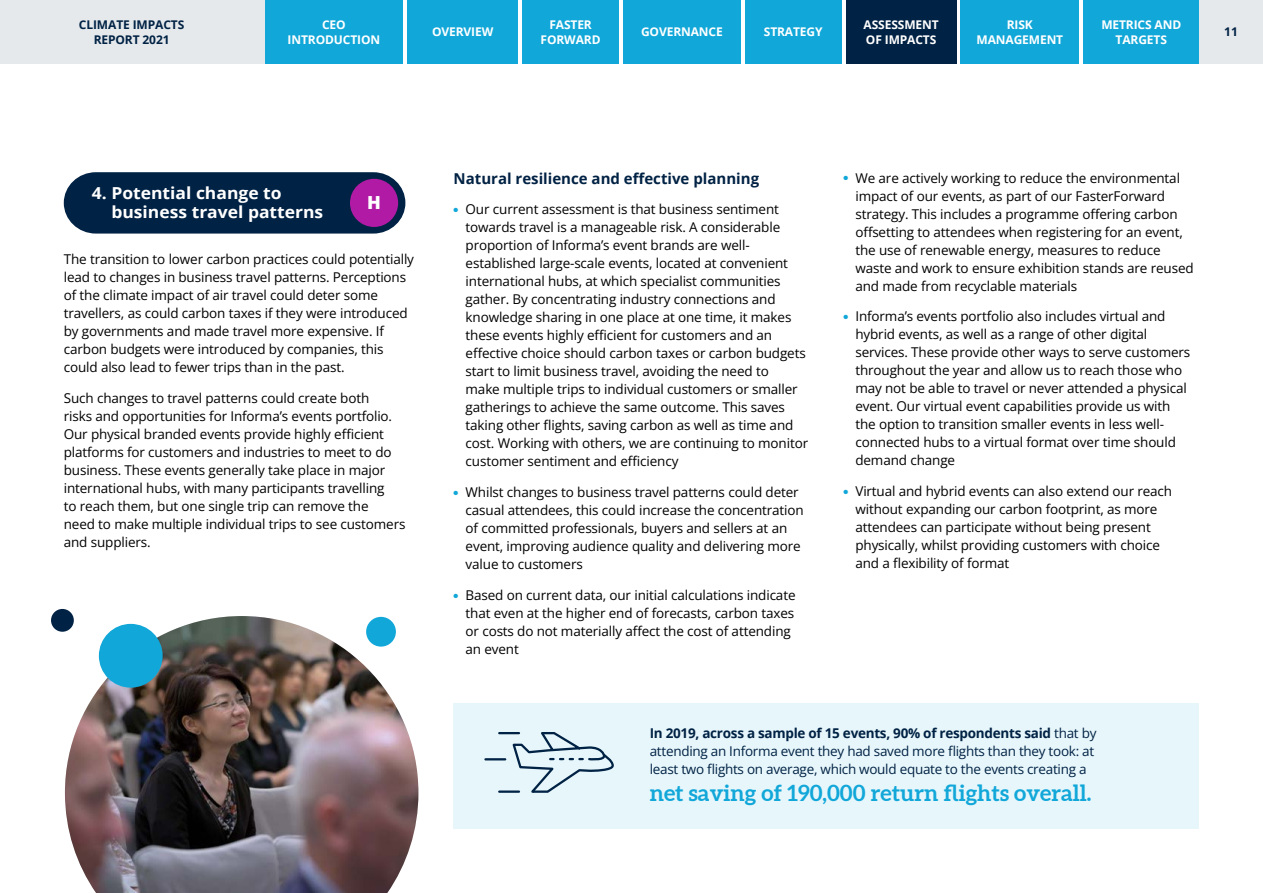
<style>
.page{position:relative;width:1263px;height:893px;background:#fff}
.page>*{position:absolute;margin:0;border:0;box-sizing:border-box;transform-origin:0 0}
.t1{font:700 22.5px "Aleo";color:#11a7d9}
.t2{font:800 18px "Open Sans";color:#fff}
.t3{font:700 16.5px/19.8px "Open Sans";color:#fff;scale:1.06 1}
.t4{font:700 15px "Open Sans";color:#024}
.t5{font:13.5px/18px "Open Sans";letter-spacing:-.01em;color:#000}
.t6{font:13.5px/18px "Open Sans";letter-spacing:-.02em;color:#024}
.t7{font:700 13.5px "Open Sans";letter-spacing:-.02em;color:#024}
.t8{font:700 12px/14.4px "Open Sans";letter-spacing:-.01em;color:#fff;text-align:center}
.t9{font:700 12px/14.4px "Open Sans";letter-spacing:-.01em;color:#024;text-align:center}
.s1{font-weight:400}
</style>
<div class="page">
<div style="left:454px;top:703px;width:745px;height:126px;background:#e7f6fb"></div>
<div style="left:1083px;top:0;width:116px;height:64px;background:#11a7d9"></div>
<div style="left:1199px;top:0;width:64px;height:64px;background:#e6e9ec"></div>
<div style="left:265px;top:0;width:138px;height:64px;background:#11a7d9"></div>
<div style="left:0;top:0;width:265px;height:64px;background:#e6e9ec"></div>
<div style="left:745px;top:0;width:97px;height:64px;background:#11a7d9"></div>
<div style="left:846px;top:0;width:110px;height:64px;background:#024"></div>
<div style="left:623px;top:0;width:117px;height:64px;background:#11a7d9"></div>
<div style="left:407px;top:0;width:111px;height:64px;background:#11a7d9"></div>
<div style="left:961px;top:0;width:118px;height:64px;background:#11a7d9"></div>
<div style="left:522px;top:0;width:97px;height:64px;background:#11a7d9"></div>
<svg style="left:64px;top:172px;width:341px;height:62px;background:#0d2d4e"></svg>
<div style="left:350px;top:179px;width:48px;height:48px;background:#b01aa4;border-radius:50%"></div>
<img style="left:65px;top:616px;width:353px;height:277px">
<div style="left:51px;top:609px;width:23px;height:23px;background:#024;border-radius:50%"></div>
<div style="left:366px;top:617px;width:30px;height:30px;background:#11a7d9;border-radius:50%"></div>
<div style="left:99px;top:624px;width:64px;height:64px;background:#11a7d9;border-radius:50%"></div>
<svg style="left:484px;top:732px;width:130px;height:61px"></svg>
<p class="t9" style="left:79px;top:17px;width:107px">CLIMATE IMPACTS<br>REPORT 2021</p>
<p class="t8" style="left:764px;top:25px;width:60px">STRATEGY</p>
<p class="t8" style="left:864px;top:17px;width:77px;text-align:left">ASSESSMENT<br>OF IMPACTS</p>
<p class="t8" style="left:288px;top:17px;width:94px">CEO<br>INTRODUCTION</p>
<p class="t8" style="left:432px;top:25px;width:63px">OVERVIEW</p>
<p class="t8" style="left:976px;top:17px;width:88px">RISK<br>MANAGEMENT</p>
<p class="t8" style="left:541px;top:17px;width:62px">FASTER<br>FORWARD</p>
<p class="t8" style="left:1101px;top:17px;width:81px">METRICS AND<br>TARGETS</p>
<p class="t8" style="left:641px;top:25px;width:83px">GOVERNANCE</p>
<p class="t9" style="left:1224px;top:25px;width:15px">11</p>
<p class="t3" style="left:111px;top:182px;width:201px;text-indent:-20px">4. Potential change to business travel patterns</p>
<p class="t2" style="left:367px;top:188px;width:15px">H</p>
<p class="t5" style="left:64px;top:250px;width:352px">The transition to lower carbon practices could potentially</p>
<p class="t5" style="left:64px;top:268px;width:344px">lead to changes in business travel patterns. Perceptions</p>
<p class="t5" style="left:64px;top:286px;width:346px">of the climate impact of air travel could deter some travellers, as could carbon taxes if they were introduced by governments and made travel more expensive. If carbon budgets were introduced by companies, this could also lead to fewer trips than in the past.</p>
<p class="t5" style="left:64px;top:389px;width:330px">Such changes to travel patterns could create both risks and opportunities for Informa’s events portfolio.</p>
<p class="t5" style="left:64px;top:425px;width:322px">Our physical branded events provide highly efficient</p>
<p class="t5" style="left:64px;top:443px;width:329px">platforms for customers and industries to meet to do</p>
<p class="t5" style="left:64px;top:461px;width:323px">business. These events generally take place in major</p>
<p class="t5" style="left:64px;top:479px;width:343px">international hubs, with many participants travelling<br>to reach them, but one single trip can remove the<br>need to make multiple individual trips to see customers and suppliers.</p>
<p class="t4" style="left:454px;top:168px;width:307px">Natural resilience and effective planning</p>
<p class="t5" style="left:843px;top:168px;width:338px"><sup>●</sup> We are actively working to reduce the environmental</p>
<p class="t5" style="left:855px;top:186px;width:311px">impact of our events, as part of our FasterForward</p>
<p class="t5" style="left:454px;top:200px;width:327px"><sup>●</sup> Our current assessment is that business sentiment</p>
<p class="t5" style="left:855px;top:204px;width:324px">strategy. This includes a programme offering carbon</p>
<p class="t5" style="left:466px;top:218px;width:316px">towards travel is a manageable risk. A considerable</p>
<p class="t5" style="left:855px;top:222px;width:329px">offsetting to attendees when registering for an event,</p>
<p class="t5" style="left:466px;top:236px;width:286px">proportion of Informa’s event brands are well-</p>
<p class="t5" style="left:855px;top:240px;width:307px">the use of renewable energy, measures to reduce</p>
<p class="t5" style="left:466px;top:254px;width:324px">established large-scale events, located at convenient</p>
<p class="t5" style="left:855px;top:258px;width:340px">waste and work to ensure exhibition stands are reused</p>
<p class="t5" style="left:466px;top:272px;width:317px">international hubs, at which specialist communities</p>
<p class="t5" style="left:855px;top:276px;width:223px">and made from recyclable materials</p>
<p class="t5" style="left:466px;top:290px;width:312px">gather. By concentrating industry connections and</p>
<p class="t5" style="left:466px;top:308px;width:327px">knowledge sharing in one place at one time, it makes</p>
<p class="t5" style="left:843px;top:307px;width:324px"><sup>●</sup> Informa’s events portfolio also includes virtual and</p>
<p class="t5" style="left:466px;top:326px;width:308px">these events highly efficient for customers and an</p>
<p class="t5" style="left:855px;top:325px;width:293px">hybrid events, as well as a range of other digital</p>
<p class="t5" style="left:466px;top:344px;width:342px">effective choice should carbon taxes or carbon budgets</p>
<p class="t5" style="left:855px;top:343px;width:336px">services. These provide other ways to serve customers</p>
<p class="t5" style="left:466px;top:362px;width:305px">start to limit business travel, avoiding the need to</p>
<p class="t5" style="left:855px;top:361px;width:328px">throughout the year and allow us to reach those who</p>
<p class="t5" style="left:466px;top:380px;width:334px">make multiple trips to individual customers or smaller</p>
<p class="t5" style="left:855px;top:379px;width:333px">may not be able to travel or never attended a physical</p>
<p class="t5" style="left:466px;top:398px;width:321px">gatherings to achieve the same outcome. This saves</p>
<p class="t5" style="left:855px;top:397px;width:317px">event. Our virtual event capabilities provide us with</p>
<p class="t5" style="left:466px;top:416px;width:329px">taking other flights, saving carbon as well as time and</p>
<p class="t5" style="left:855px;top:415px;width:310px">the option to transition smaller events in less well-</p>
<p class="t5" style="left:466px;top:434px;width:344px">cost. Working with others, we are continuing to monitor</p>
<p class="t5" style="left:855px;top:433px;width:322px">connected hubs to a virtual format over time should</p>
<p class="t5" style="left:466px;top:452px;width:214px">customer sentiment and efficiency</p>
<p class="t5" style="left:855px;top:451px;width:101px">demand change</p>
<p class="t5" style="left:454px;top:483px;width:347px"><sup>●</sup> Whilst changes to business travel patterns could deter</p>
<p class="t5" style="left:843px;top:482px;width:330px"><sup>●</sup> Virtual and hybrid events can also extend our reach</p>
<p class="t5" style="left:466px;top:501px;width:340px">casual attendees, this could increase the concentration</p>
<p class="t5" style="left:855px;top:500px;width:304px">without expanding our carbon footprint, as more</p>
<p class="t5" style="left:466px;top:519px;width:323px">of committed professionals, buyers and sellers at an</p>
<p class="t5" style="left:855px;top:518px;width:297px">attendees can participate without being present</p>
<p class="t5" style="left:466px;top:537px;width:337px">event, improving audience quality and delivering more</p>
<p class="t5" style="left:855px;top:536px;width:306px">physically, whilst providing customers with choice</p>
<p class="t5" style="left:466px;top:555px;width:119px">value to customers</p>
<p class="t5" style="left:855px;top:554px;width:155px">and a flexibility of format</p>
<p class="t5" style="left:454px;top:586px;width:343px"><sup>●</sup> Based on current data, our initial calculations indicate</p>
<p class="t5" style="left:466px;top:604px;width:330px">that even at the higher end of forecasts, carbon taxes</p>
<p class="t5" style="left:466px;top:622px;width:327px">or costs do not materially affect the cost of attending</p>
<p class="t5" style="left:466px;top:640px;width:55px">an event</p>
<p class="t7" style="left:650px;top:724px;width:448px">In 2019, across a sample of 15 events, 90% of respondents said <span class="s1">that by</span></p>
<p class="t6" style="left:650px;top:742px;width:446px">attending an Informa event they had saved more flights than they took: at least two flights on average, which would equate to the events creating a</p>
<p class="t1" style="left:650px;top:779px;width:443px">net saving of 190,000 return flights overall.</p>
</div>
